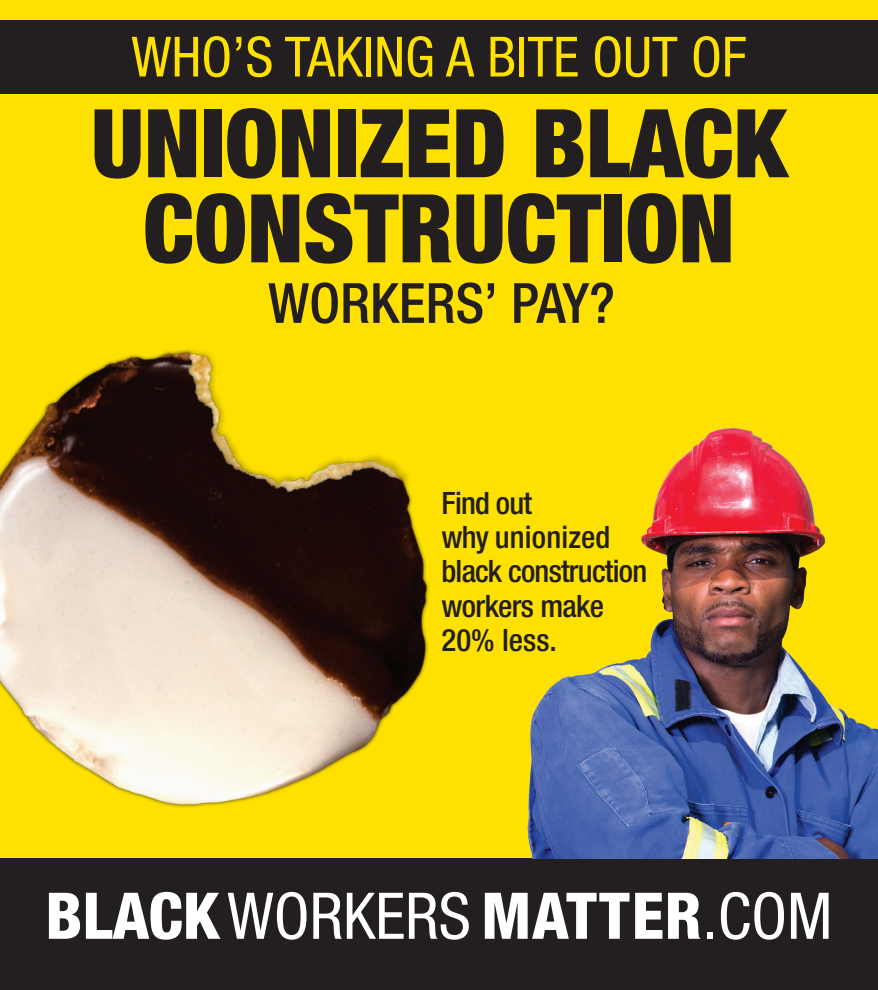
<style>
.page{position:relative;width:878px;height:990px;background:#fff}
.page>*{position:absolute;margin:0;border:0;box-sizing:border-box;transform-origin:0 0}
.t1{font:900 condensed 95px/85.1px "Helvetica Neue LT Std";color:#231f20;text-align:center}
.t2{font:800 condensed 64.38px "Helvetica Neue LT Std";color:#fff}
.t3{font:condensed 55.5px "Helvetica Neue LT Std";color:#ffe101}
.t4{font:500 condensed 55.5px "Helvetica Neue LT Std";color:#231f20}
.t5{font:500 condensed 30.88px/34.4px "Helvetica Neue LT Std";letter-spacing:-.025em;color:#231f20}
.s1{font-weight:400}
</style>
<div class="page">
<div style="left:0;top:0;width:878px;height:878px;background:#ffe101"></div>
<div style="left:0;top:859px;width:878px;height:131px;background:#231f20"></div>
<img style="left:524px;top:427px;width:354px;height:432px">
<img style="left:0;top:349px;width:524px;height:510px">
<div style="left:0;top:21px;width:878px;height:73px;background:#231f20"></div>
<h3 class="t3" style="left:131px;top:25px;width:616px">WHO’S TAKING A BITE OUT OF</h3>
<h1 class="t1" style="left:91px;top:99px;width:697px">UNIONIZED BLACK<br>CONSTRUCTION</h1>
<h3 class="t4" style="left:268px;top:270px;width:348px">WORKERS’ PAY?</h3>
<p class="t5" style="left:441px;top:485px;width:207px">Find out<br>why unionized black construction workers make<br>20% less.</p>
<h2 class="t2" style="left:46px;top:876px;width:788px">BLACK<span class="s1">WORKERS</span> MATTER<span class="s1">.COM</span></h2>
</div>
